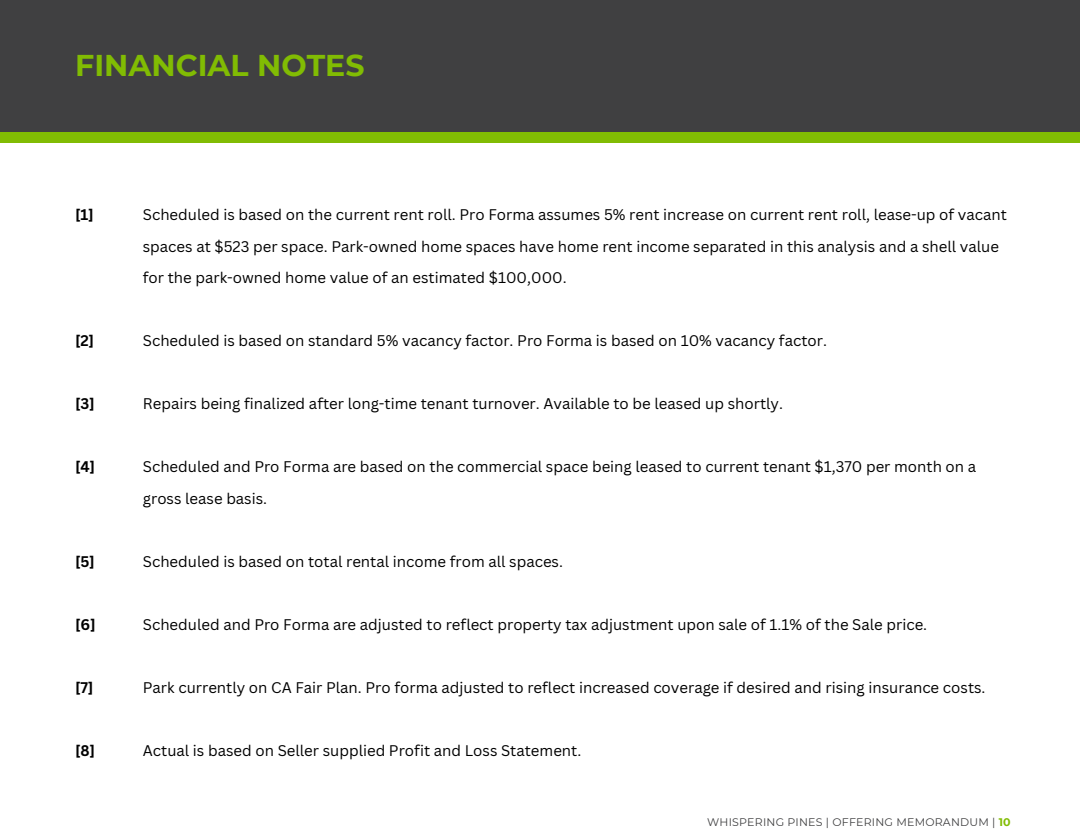
<style>
.page{position:relative;width:1080px;height:836px;background:#fff}
.page>*{position:absolute;margin:0;border:0;box-sizing:border-box;transform-origin:0 0}
.t1{font:700 30px "Montserrat";color:#81bc03}
.t2{font:15px/31.5px "Canva Sans";color:#000}
.t3{font:700 15px "Canva Sans";color:#000}
.t4{font:11px "Montserrat";letter-spacing:.02em;color:#404041}
.s1{font-weight:700;color:#81bc03}
</style>
<div class="page">
<div style="left:0;top:0;width:1080px;height:132px;background:#404041"></div>
<div style="left:0;top:132px;width:1080px;height:11px;background:#81bc03"></div>
<h1 class="t1" style="left:75px;top:47px;width:291px">FINANCIAL NOTES</h1>
<h3 class="t3" style="left:75px;top:204px;width:20px">[1]</h3>
<h2 class="t2" style="left:143px;top:199px;width:866px">Scheduled is based on the current rent roll. Pro Forma assumes 5% rent increase on current rent roll, lease-up of vacant spaces at $523 per space. Park-owned home spaces have home rent income separated in this analysis and a shell value for the park-owned home value of an estimated $100,000.</h2>
<h3 class="t3" style="left:75px;top:330px;width:21px">[2]</h3>
<h2 class="t2" style="left:143px;top:325px;width:686px">Scheduled is based on standard 5% vacancy factor. Pro Forma is based on 10% vacancy factor.</h2>
<h3 class="t3" style="left:75px;top:393px;width:21px">[3]</h3>
<h2 class="t2" style="left:143px;top:388px;width:642px">Repairs being finalized after long-time tenant turnover. Available to be leased up shortly.</h2>
<h3 class="t3" style="left:75px;top:456px;width:21px">[4]</h3>
<h2 class="t2" style="left:143px;top:451px;width:835px">Scheduled and Pro Forma are based on the commercial space being leased to current tenant $1,370 per month on a gross lease basis.</h2>
<h3 class="t3" style="left:75px;top:551px;width:21px">[5]</h3>
<h2 class="t2" style="left:143px;top:545px;width:422px">Scheduled is based on total rental income from all spaces.</h2>
<h3 class="t3" style="left:75px;top:614px;width:22px">[6]</h3>
<h2 class="t2" style="left:143px;top:608px;width:786px">Scheduled and Pro Forma are adjusted to reflect property tax adjustment upon sale of 1.1% of the Sale price.</h2>
<p class="t3" style="left:75px;top:677px;width:20px">[7]</p>
<p class="t2" style="left:143px;top:671px;width:844px">Park currently on CA Fair Plan. Pro forma adjusted to reflect increased coverage if desired and rising insurance costs.</p>
<p class="t3" style="left:75px;top:740px;width:21px">[8]</p>
<h3 class="t2" style="left:143px;top:734px;width:440px">Actual is based on Seller supplied Profit and Loss Statement.</h3>
<h2 class="t4" style="left:707px;top:814px;width:305px">WHISPERING PINES | OFFERING MEMORANDUM | <span class="s1">10</span></h2>
</div>
